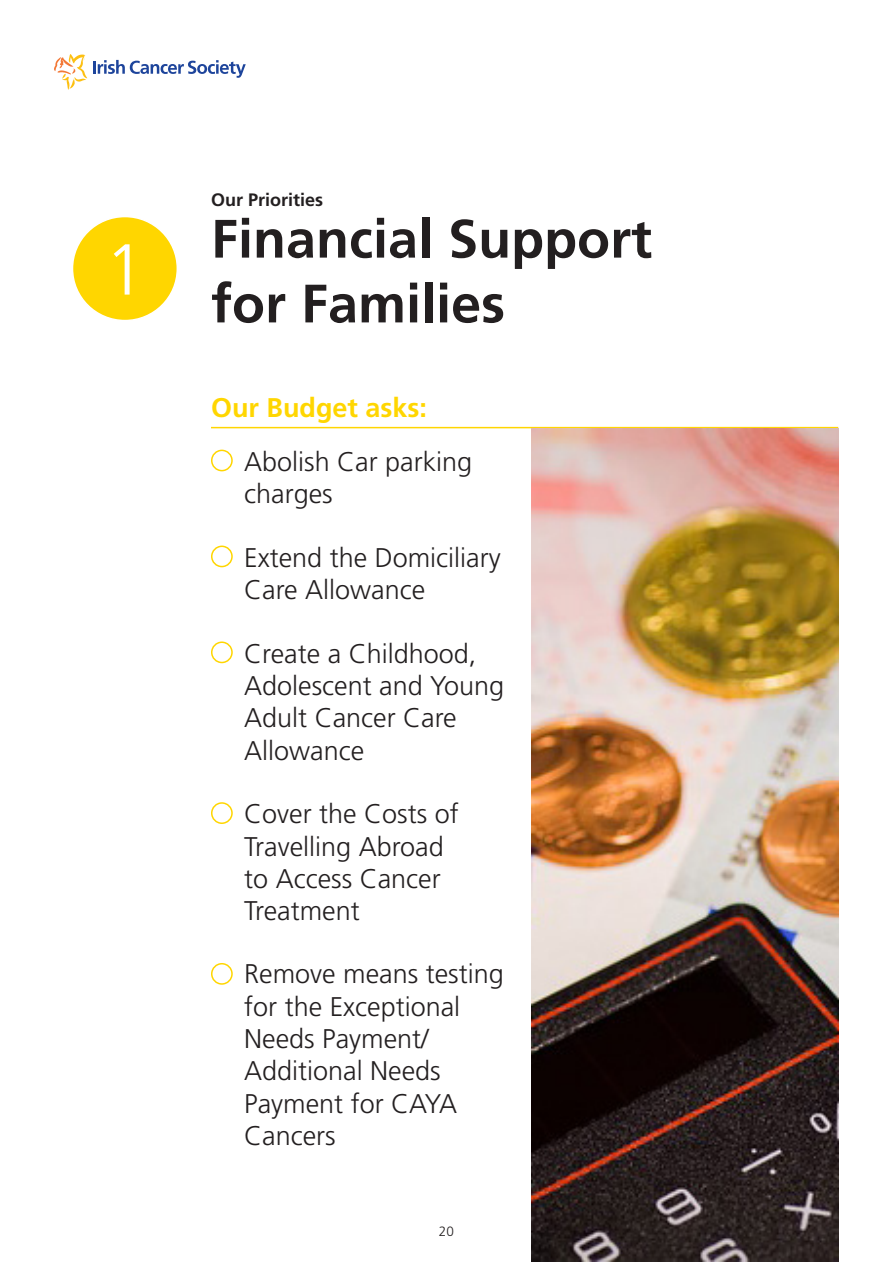
<style>
.page{position:relative;width:893px;height:1263px;background:#fff}
.page>*{position:absolute;margin:0;border:0;box-sizing:border-box;transform-origin:0 0}
.t1{font:300 72px "Frutiger LT Std";color:#fff}
.titleA{font:700 54px/64.8px "Frutiger LT Std";color:#231f20}
.subheader{font:300 27px/32.4px "Frutiger LT Std";color:#231f20}
.subheader-2{font:700 27px "Frutiger LT Std";color:#ffd600}
.subsubheader{font:700 18px "Frutiger LT Std";color:#231f20}
.t2{font:300 13.5px "Frutiger LT Std";color:#231f20}
</style>
<div class="page">
<svg style="left:54px;top:54px;width:33px;height:36px"></svg>
<svg style="left:93px;top:60px;width:153px;height:18px"></svg>
<div style="left:73px;top:217px;width:104px;height:104px;background:#ffd600;border-radius:50%"></div>
<div style="left:72px;top:216px;width:106px;height:105px;border:2px solid #fff;border-radius:50%"></div>
<hr style="left:211px;top:427px;width:627px;height:1px;background:#ffd600">
<div style="left:211px;top:450px;width:22px;height:21px;border:2px solid #ffd600;border-radius:50%"></div>
<div style="left:211px;top:545px;width:22px;height:22px;border:2px solid #ffd600;border-radius:50%"></div>
<div style="left:211px;top:802px;width:22px;height:22px;border:2px solid #ffd600;border-radius:50%"></div>
<div style="left:211px;top:963px;width:22px;height:22px;border:2px solid #ffd600;border-radius:50%"></div>
<div style="left:211px;top:641px;width:22px;height:22px;border:2px solid #ffd600;border-radius:50%"></div>
<img style="left:531px;top:428px;width:308px;height:834px">
<p class="t1" style="left:105px;top:229px;width:42px">1</p>
<p class="subsubheader" style="left:211px;top:190px;width:114px">Our Priorities</p>
<p class="titleA" style="left:211px;top:207px;width:443px">Financial Support for Families</p>
<p class="subheader-2" style="left:211px;top:392px;width:218px">Our Budget asks:</p>
<p class="subheader" style="left:244px;top:445px;width:230px">Abolish Car parking charges</p>
<p class="subheader" style="left:244px;top:541px;width:258px">Extend the Domiciliary<br>Care Allowance</p>
<p class="subheader" style="left:244px;top:637px;width:262px">Create a Childhood,<br>Adolescent and Young<br>Adult Cancer Care<br>Allowance</p>
<p class="subheader" style="left:244px;top:798px;width:216px">Cover the Costs of<br>Travelling Abroad to Access Cancer<br>Treatment</p>
<p class="subheader" style="left:244px;top:958px;width:261px">Remove means testing for the Exceptional<br>Needs Payment/<br>Additional Needs<br>Payment for CAYA<br>Cancers</p>
<p class="t2" style="left:439px;top:1224px;width:17px">20</p>
</div>
